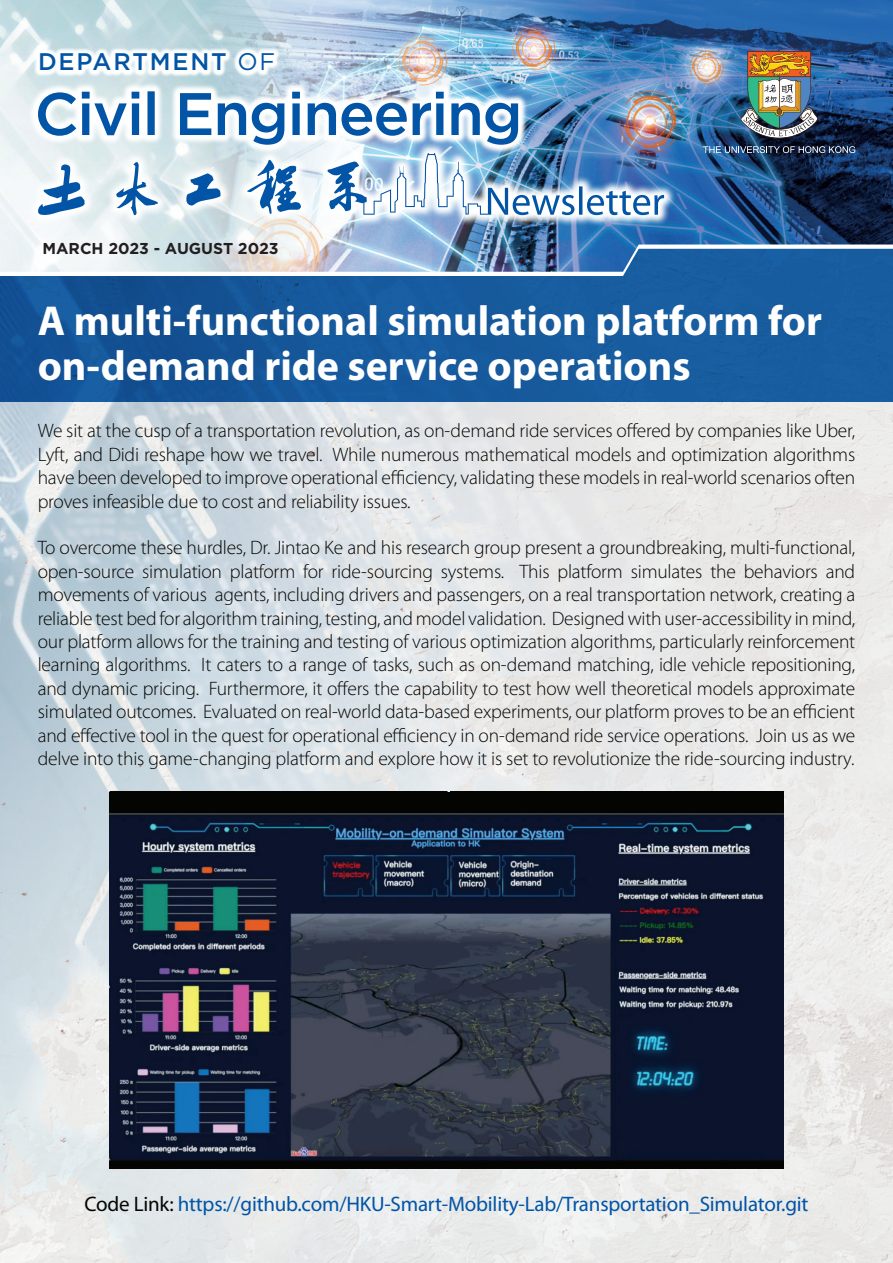
<style>
.page{position:relative;width:893px;height:1263px;background:#fff}
.page>*{position:absolute;margin:0;border:0;box-sizing:border-box;transform-origin:0 0}
.t1{font:700 42px/45px "Myriad Pro";color:#fff}
.t2{font:500 24px "Gotham";letter-spacing:.075em;color:#0154a6}
.t3{font:21px "Myriad Pro";letter-spacing:-.01em;color:#0154a6}
.t4{font:300 19.5px/23.4px "Myriad Pro";letter-spacing:-.01em;color:#040503;text-align:justify}
.t5{font:700 15.75px "Gotham";color:#231f20}
.s1{font-weight:400}
.s2{color:#040503}
</style>
<div class="page">
<img style="left:0;top:401px;width:893px;height:862px">
<svg style="left:0;top:220px;width:893px;height:181px;background:#1b5c9d"></svg>
<img style="left:0;top:0;width:893px;height:272px">
<svg style="left:28px;top:81px;width:500px;height:60px"></svg>
<svg style="left:38px;top:91px;width:480px;height:50px"></svg>
<img style="left:26px;top:141px;width:650px;height:86px">
<svg style="left:37px;top:164px;width:48px;height:52px"></svg>
<svg style="left:116px;top:162px;width:42px;height:53px"></svg>
<svg style="left:186px;top:167px;width:35px;height:39px"></svg>
<svg style="left:247px;top:160px;width:54px;height:55px"></svg>
<img style="left:327px;top:153px;width:337px;height:62px">
<svg style="left:34px;top:47px;width:247px;height:30px"></svg>
<svg style="left:703px;top:146px;width:152px;height:7px"></svg>
<img style="left:740px;top:51px;width:78px;height:87px">
<img style="left:109px;top:791px;width:675px;height:378px">
<p class="t2" style="left:38px;top:46px;width:239px">DEPARTMENT <span class="s1">OF</span></p>
<p class="t5" style="left:43px;top:238px;width:238px">MARCH 2023 - AUGUST 2023</p>
<h1 class="t1" style="left:38px;top:297px;width:786px">A multi-functional simulation platform for on-demand ride service operations</h1>
<p class="t4" style="left:38px;top:419px;width:819px">We sit at the cusp of a transportation revolution, as on-demand ride services offered by companies like Uber, Lyft, and Didi reshape how we travel. While numerous mathematical models and optimization algorithms have been developed to improve operational efficiency, validating these models in real-world scenarios often proves infeasible due to cost and reliability issues.</p>
<p class="t4" style="left:38px;top:536px;width:819px">To overcome these hurdles, Dr. Jintao Ke and his research group present a groundbreaking, multi-functional, open-source simulation platform for ride-sourcing systems. This platform simulates the behaviors and movements of various agents, including drivers and passengers, on a real transportation network, creating a reliable test bed for algorithm training, testing, and model validation. Designed with user-accessibility in mind, our platform allows for the training and testing of various optimization algorithms, particularly reinforcement learning algorithms. It caters to a range of tasks, such as on-demand matching, idle vehicle repositioning, and dynamic pricing. Furthermore, it offers the capability to test how well theoretical models approximate simulated outcomes. Evaluated on real-world data-based experiments, our platform proves to be an efficient and effective tool in the quest for operational efficiency in on-demand ride service operations. Join us as we delve into this game-changing platform and explore how it is set to revolutionize the ride-sourcing industry.</p>
<p class="t3" style="left:84px;top:1191px;width:725px"><span class="s2">Code Link:</span> https://github.com/HKU-Smart-Mobility-Lab/Transportation_Simulator.git</p>
</div>
